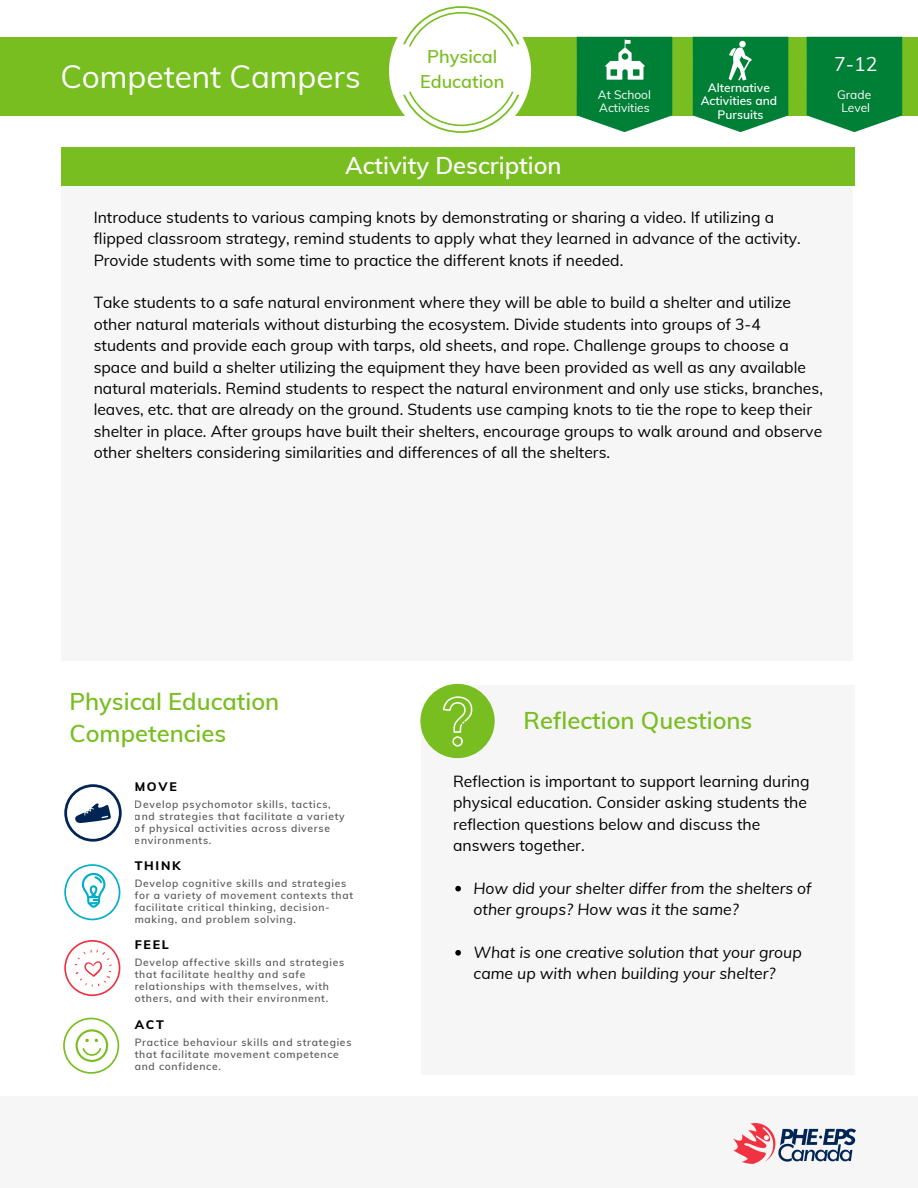
<style>
.page{position:relative;width:918px;height:1188px;background:#fff}
.page>*{position:absolute;margin:0;border:0;box-sizing:border-box;transform-origin:0 0}
.t1{font:31.5px "Muli";color:#fff}
.t2{font:600 23.7px/32.7px "Muli";color:#78be20}
.t3{font:600 23.7px "Muli";color:#fff}
.t4{font:19.5px "Muli";color:#fff}
.t5{font:600 18px/25px "Muli";color:#78be20;text-align:center}
.t6{font:15.75px/21.3px "Muli";color:#000}
.t7{font:italic 15.75px/21.3px "Muli";color:#000}
.t8{font:13.5px/15.8px "Muli";color:#fff;text-align:center}
.t9{font:800 12.45px "Muli";letter-spacing:.14em;color:#000}
.t10{font:600 12px/13.5px "Muli";color:#fff;text-align:center}
.t11{font:12px/13.5px "Muli";color:#fff;text-align:center}
.t12{font:600 10.35px/12px "Muli";letter-spacing:.07em;color:#545454}
</style>
<div class="page">
<div style="left:61px;top:185px;width:792px;height:476px;background:#f6f6f6"></div>
<div style="left:61px;top:147px;width:793px;height:38px;background:#78be20"></div>
<div style="left:0;top:1096px;width:918px;height:92px;background:#f6f6f6"></div>
<img style="left:734px;top:1123px;width:121px;height:41px">
<div style="left:422px;top:685px;width:433px;height:390px;background:#f6f6f6"></div>
<div style="left:420px;top:684px;width:75px;height:74px;background:#78be20;border-radius:50%"></div>
<svg style="left:420px;top:683px;width:53px;height:64px"></svg>
<svg style="left:455px;top:886px;width:6px;height:5px"></svg>
<svg style="left:455px;top:950px;width:6px;height:6px"></svg>
<svg style="left:64px;top:940px;width:56px;height:56px"></svg>
<svg style="left:63px;top:1018px;width:56px;height:56px"></svg>
<svg style="left:64px;top:864px;width:56px;height:56px"></svg>
<svg style="left:64px;top:784px;width:58px;height:58px"></svg>
<div style="left:0;top:37px;width:918px;height:79px;background:#78be20"></div>
<svg style="left:807px;top:37px;width:95px;height:95px"></svg>
<svg style="left:693px;top:37px;width:95px;height:95px"></svg>
<svg style="left:389px;top:6px;width:142px;height:127px"></svg>
<svg style="left:577px;top:37px;width:95px;height:95px"></svg>
<img style="left:601px;top:37px;width:47px;height:47px">
<img style="left:726px;top:37px;width:34px;height:47px">
<h1 class="t1" style="left:60px;top:56px;width:302px">Competent Campers</h1>
<p class="t5" style="left:420px;top:44px;width:86px">Physical<br>Education</p>
<p class="t8" style="left:595px;top:87px;width:61px;text-align:left">At School<br>Activities</p>
<p class="t11" style="left:598px;top:87px;width:55px;text-align:left">At School<br>Activities</p>
<p class="t10" style="left:701px;top:81px;width:78px">Alternative<br>Activities and<br>Pursuits</p>
<p class="t8" style="left:694px;top:87px;width:94px">Game-Centred<br>Activities</p>
<p class="t4" style="left:834px;top:51px;width:45px">7-12</p>
<p class="t8" style="left:835px;top:87px;width:40px">Grade<br>Level</p>
<p class="t11" style="left:837px;top:87px;width:36px">Grade<br>Level</p>
<h2 class="t3" style="left:345px;top:150px;width:218px">Activity Description</h2>
<p class="t6" style="left:94px;top:206px;width:709px">Introduce students to various camping knots by demonstrating or sharing a video. If utilizing a flipped classroom strategy, remind students to apply what they learned in advance of the activity.<br>Provide students with some time to practice the different knots if needed.</p>
<p class="t6" style="left:94px;top:292px;width:731px">Take students to a safe natural environment where they will be able to build a shelter and utilize other natural materials without disturbing the ecosystem. Divide students into groups of 3-4 students and provide each group with tarps, old sheets, and rope. Challenge groups to choose a space and build a shelter utilizing the equipment they have been provided as well as any available natural materials. Remind students to respect the natural environment and only use sticks, branches, leaves, etc. that are already on the ground. Students use camping knots to tie the rope to keep their shelter in place. After groups have built their shelters, encourage groups to walk around and observe other shelters considering similarities and differences of all the shelters.</p>
<h2 class="t2" style="left:70px;top:685px;width:211px">Physical Education<br>Competencies</h2>
<p class="t9" style="left:135px;top:779px;width:44px">MOVE</p>
<p class="t12" style="left:135px;top:798px;width:212px">Develop psychomotor skills, tactics, and strategies that facilitate a variety of physical activities across diverse environments.</p>
<p class="t9" style="left:135px;top:857px;width:47px">THINK</p>
<p class="t12" style="left:135px;top:877px;width:220px">Develop cognitive skills and strategies for a variety of movement contexts that facilitate critical thinking, decision&shy;making, and problem solving.</p>
<p class="t9" style="left:135px;top:936px;width:36px">FEEL</p>
<p class="t12" style="left:135px;top:956px;width:211px">Develop affective skills and strategies that facilitate healthy and safe relationships with themselves, with others, and with their environment.</p>
<p class="t9" style="left:135px;top:1017px;width:31px">ACT</p>
<p class="t12" style="left:135px;top:1036px;width:218px">Practice behaviour skills and strategies that facilitate movement competence and confidence.</p>
<h2 class="t2" style="left:524px;top:704px;width:230px">Reflection Questions</h2>
<p class="t6" style="left:453px;top:770px;width:358px">Reflection is important to support learning during physical education. Consider asking students the reflection questions below and discuss the answers together.</p>
<p class="t7" style="left:474px;top:877px;width:340px">How did your shelter differ from the shelters of other groups? How was it the same?</p>
<p class="t7" style="left:474px;top:941px;width:330px">What is one creative solution that your group came up with when building your shelter?</p>
</div>
